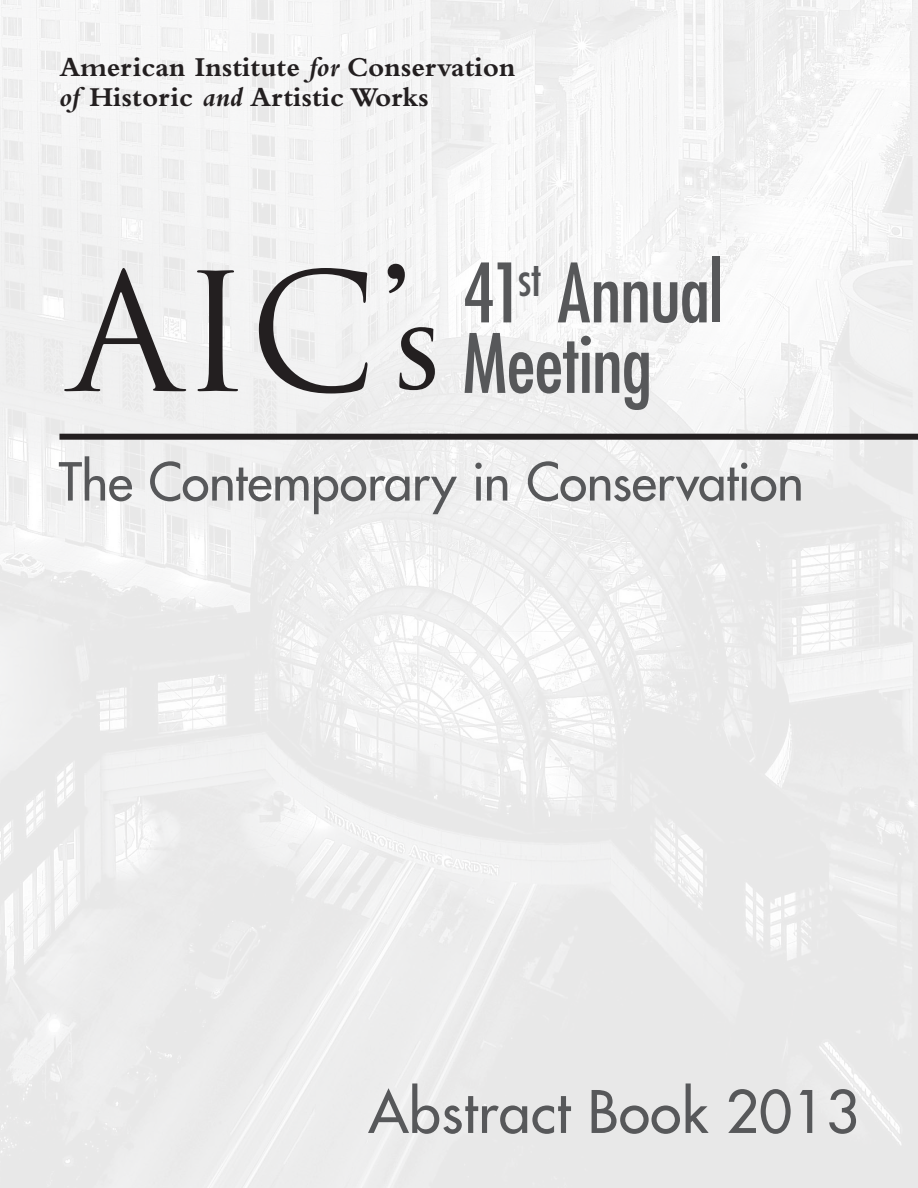
<style>
.page{position:relative;width:918px;height:1188px;background:#fff}
.page>*{position:absolute;margin:0;border:0;box-sizing:border-box;transform-origin:0 0}
.t1{font:600 118.2px "Bembo";color:#231f20;scale:.95 1}
.t2{font:condensed 79.5px/70.5px "Futura";letter-spacing:-.015em;color:#57585a}
.t3{font:57px "Futura";letter-spacing:.01em;color:#57585a}
.t4{font:51px "Futura";letter-spacing:-.005em;color:#57585a}
.t5{font:700 28.5px/30px "Bembo";color:#231f20}
.s1{font-style:italic}
.s2{font-family:"Trajan Pro";font-weight:700;font-stretch:normal;font-size:94.5px;color:#231f20}
</style>
<div class="page">
<div style="left:0;top:0;width:918px;height:1188px;background:linear-gradient(to right,#efefef,#efefef)"></div>
<div style="left:59px;top:434px;width:859px;height:6px;background:#231f20"></div>
<svg style="left:64px;top:268px;width:122px;height:123px"></svg>
<svg style="left:197px;top:270px;width:41px;height:121px"></svg>
<svg style="left:259px;top:268px;width:109px;height:125px"></svg>
<p class="t5" style="left:59px;top:52px;width:458px">American Institute <span class="s1">for</span> Conservation <span class="s1">of</span> Historic <span class="s1">and</span> Artistic Works</p>
<h2 class="t2" style="left:392px;top:256px;width:333px;text-indent:70px">41<sup>st</sup> Annual <span class="s2">s</span> Meeting</h2>
<h1 class="t1" style="left:380px;top:240px;width:36px">’</h1>
<h3 class="t4" style="left:59px;top:449px;width:747px">The Contemporary in Conservation</h3>
<h3 class="t3" style="left:368px;top:1075px;width:492px">Abstract Book 2013</h3>
</div>
